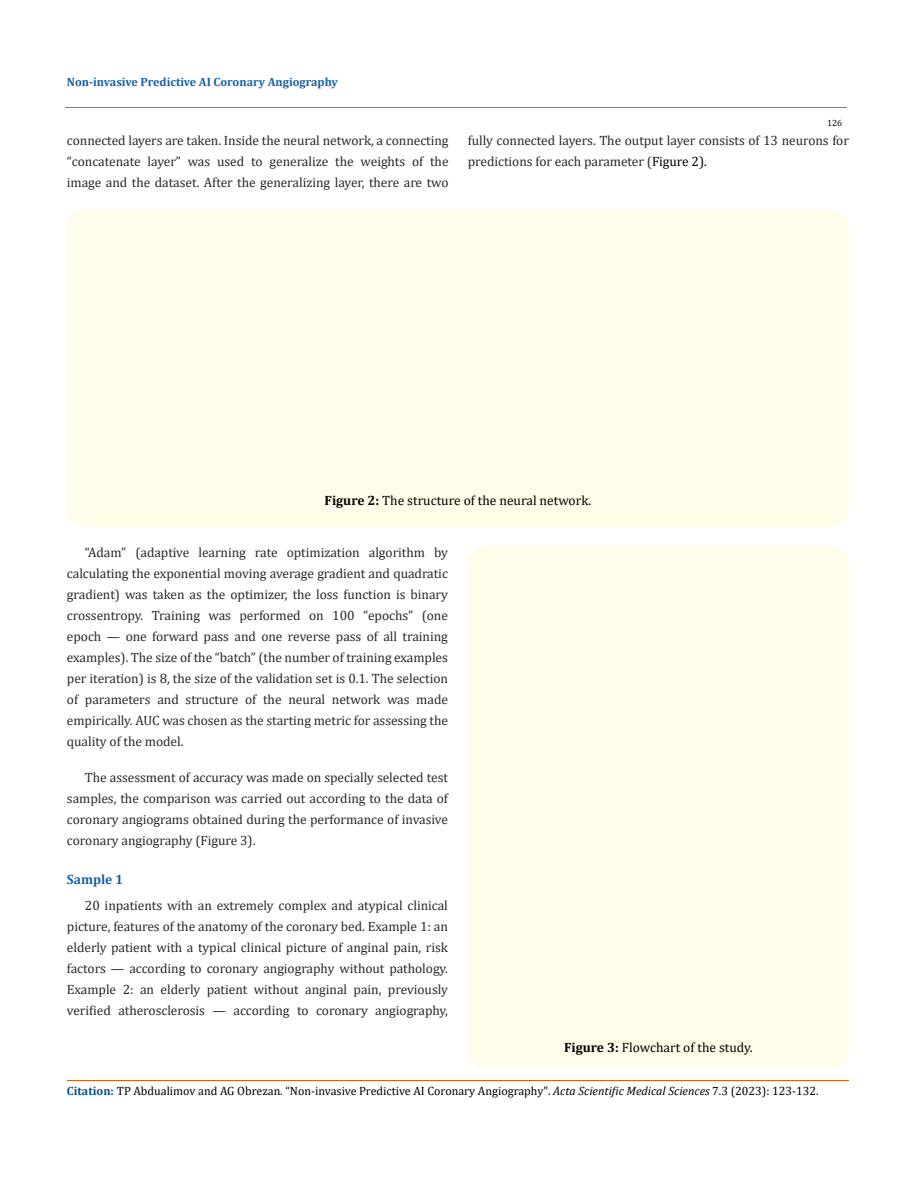
<style>
.page{position:relative;width:917px;height:1188px;background:#fff}
.page>*{position:absolute;margin:0;border:0;box-sizing:border-box;transform-origin:0 0}
.t1{font:13.5px/21px "Cambria";letter-spacing:-.005em;color:#292929;text-align:justify}
.t2{font:13.5px "Cambria";color:#000}
.t3{font:700 13.5px "Cambria";letter-spacing:-.005em;color:#1560a6}
.t4{font:12px "Cambria";color:#000}
.t5{font:700 12px "Cambria";color:#1560a6}
.t6{font:9px "Cambria";color:#000}
.s1{color:#000}
.s2{font-weight:700}
.s3{font-weight:700;color:#035089}
.s4{font-style:italic}
</style>
<div class="page">
<div style="left:67px;top:210px;width:781px;height:316px;background:#fffde9;border-radius:18px"></div>
<div style="left:468px;top:546px;width:380px;height:522px;background:#fffde9;border-radius:18px"></div>
<hr style="left:65px;top:108px;width:782px;height:1px;background:#e05d1a">
<hr style="left:67px;top:1080px;width:781px;height:1px;background:#e05d1a">
<p class="t5" style="left:67px;top:73px;width:272px">Non-invasive Predictive AI Coronary Angiography</p>
<p class="t1" style="left:67px;top:130px;width:383px">connected layers are taken. Inside the neural network, a connecting “concatenate layer” was used to generalize the weights of the image and the dataset. After the generalizing layer, there are two</p>
<p class="t6" style="left:827px;top:118px;width:16px">126</p>
<p class="t1" style="left:468px;top:130px;width:382px">fully connected layers. The output layer consists of 13 neurons for predictions for each parameter (<span class="s1">Figure 2).</span></p>
<p class="t2" style="left:324px;top:493px;width:268px"><span class="s2">Figure 2:</span> The structure of the neural network.</p>
<p class="t1" style="left:67px;top:541px;width:382px;text-indent:18px">“Adam” (adaptive learning rate optimization algorithm by calculating the exponential moving average gradient and quadratic gradient) was taken as the optimizer, the loss function is binary crossentropy. Training was performed on 100 “epochs” (one epoch — one forward pass and one reverse pass of all training examples). The size of the “batch” (the number of training examples per iteration) is 8, the size of the validation set is 0.1. The selection of parameters and structure of the neural network was made empirically. AUC was chosen as the starting metric for assessing the quality of the model.</p>
<p class="t1" style="left:67px;top:766px;width:382px;text-indent:18px">The assessment of accuracy was made on specially selected test samples, the comparison was carried out according to the data of coronary angiograms obtained during the performance of invasive coronary angiography (Figure 3).</p>
<p class="t3" style="left:67px;top:870px;width:58px">Sample 1</p>
<p class="t1" style="left:67px;top:895px;width:382px;text-indent:18px">20 inpatients with an extremely complex and atypical clinical picture, features of the anatomy of the coronary bed. Example 1: an elderly patient with a typical clinical picture of anginal pain, risk factors — according to coronary angiography without pathology.<br>Example 2: an elderly patient without anginal pain, previously verified atherosclerosis — according to coronary angiography,</p>
<p class="t2" style="left:564px;top:1040px;width:190px"><span class="s2">Figure 3:</span> Flowchart of the study.</p>
<p class="t4" style="left:67px;top:1084px;width:753px"><span class="s3">Citation:</span> TP Abdualimov and AG Obrezan<span class="s4">.</span> “Non-invasive Predictive AI Coronary Angiography". <span class="s4">Acta Scientific Medical Sciences</span> 7.3 (2023): 123-132.</p>
</div>
